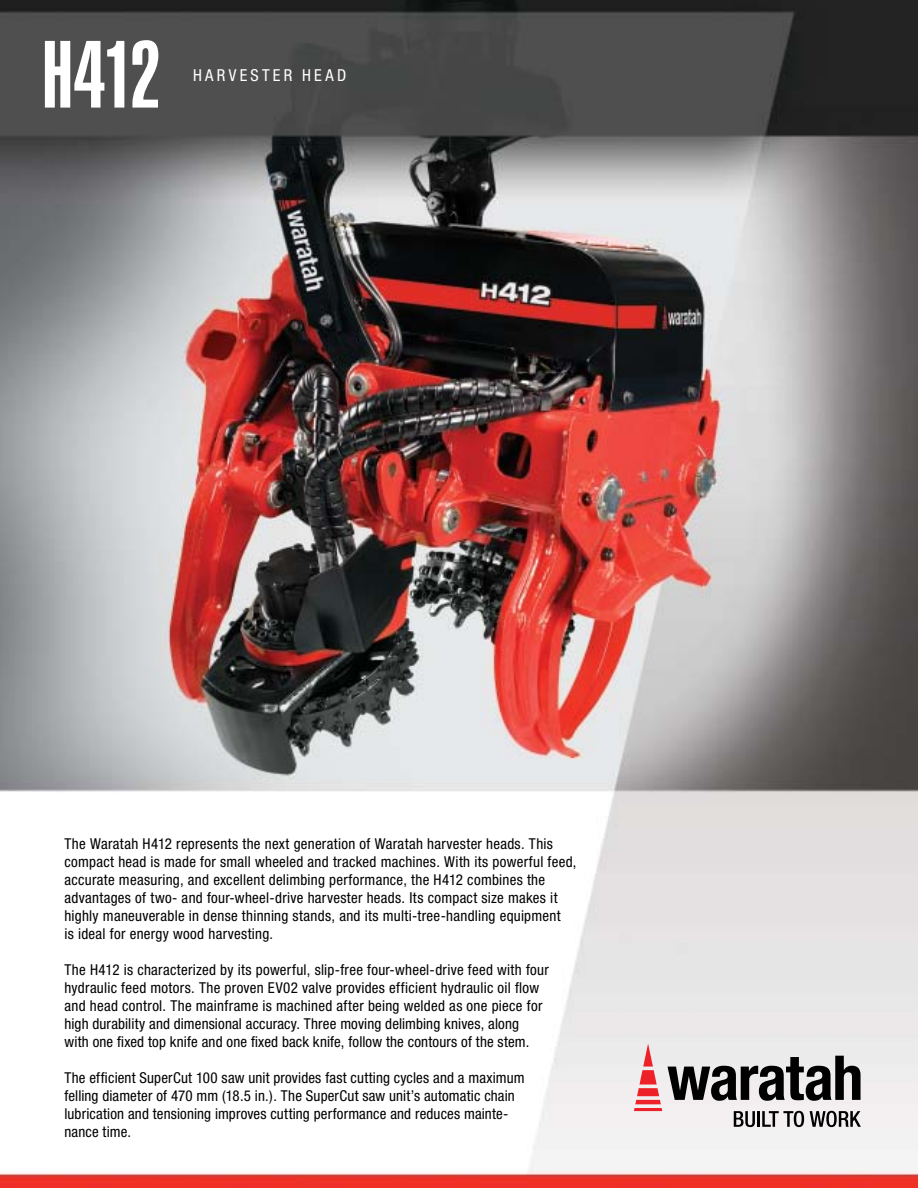
<style>
.page{position:relative;width:918px;height:1188px;background:#fff}
.page>*{position:absolute;margin:0;border:0;box-sizing:border-box;transform-origin:0 0}
.t1{font:900 extra-condensed 93.6px "Helvetica";color:#fff}
.t2{font:condensed 16.5px "Helvetica Neue";letter-spacing:.2em;color:#fff}
.t3{font:condensed 15px/18px "Helvetica Neue";letter-spacing:.015em;color:#000}
</style>
<div class="page">
<img style="left:0;top:0;width:918px;height:1188px">
<svg style="left:634px;top:1044px;width:28px;height:67px;background:#eda3a6"></svg>
<svg style="left:668px;top:1056px;width:193px;height:45px;background:#7b7a7a"></svg>
<svg style="left:734px;top:1111px;width:21px;height:16px"></svg>
<hr style="left:757px;top:1111px;width:3px;height:16px;background:#000">
<svg style="left:762px;top:1111px;width:42px;height:16px"></svg>
<svg style="left:810px;top:1111px;width:51px;height:16px"></svg>
<h1 class="t1" style="left:42px;top:21px;width:121px">H412</h1>
<p class="t2" style="left:193px;top:65px;width:155px">HARVESTER HEAD</p>
<p class="t3" style="left:64px;top:834px;width:514px">The Waratah H412 represents the next generation of Waratah harvester heads. This compact head is made for small wheeled and tracked machines. With its powerful feed, accurate measuring, and excellent delimbing performance, the H412 combines the advantages of two- and four-wheel-drive harvester heads. Its compact size makes it highly maneuverable in dense thinning stands, and its multi-tree-handling equipment<br>is ideal for energy wood harvesting.</p>
<p class="t3" style="left:64px;top:960px;width:486px">The H412 is characterized by its powerful, slip-free four-wheel-drive feed with four hydraulic feed motors. The proven EV02 valve provides efficient hydraulic oil flow and head control. The mainframe is machined after being welded as one piece for high durability and dimensional accuracy. Three moving delimbing knives, along<br>with one fixed top knife and one fixed back knife, follow the contours of the stem.</p>
<p class="t3" style="left:64px;top:1068px;width:462px">The efficient SuperCut 100 saw unit provides fast cutting cycles and a maximum felling diameter of 470 mm (18.5 in.). The SuperCut saw unit’s automatic chain lubrication and tensioning improves cutting performance and reduces mainte&shy;nance time.</p>
</div>
